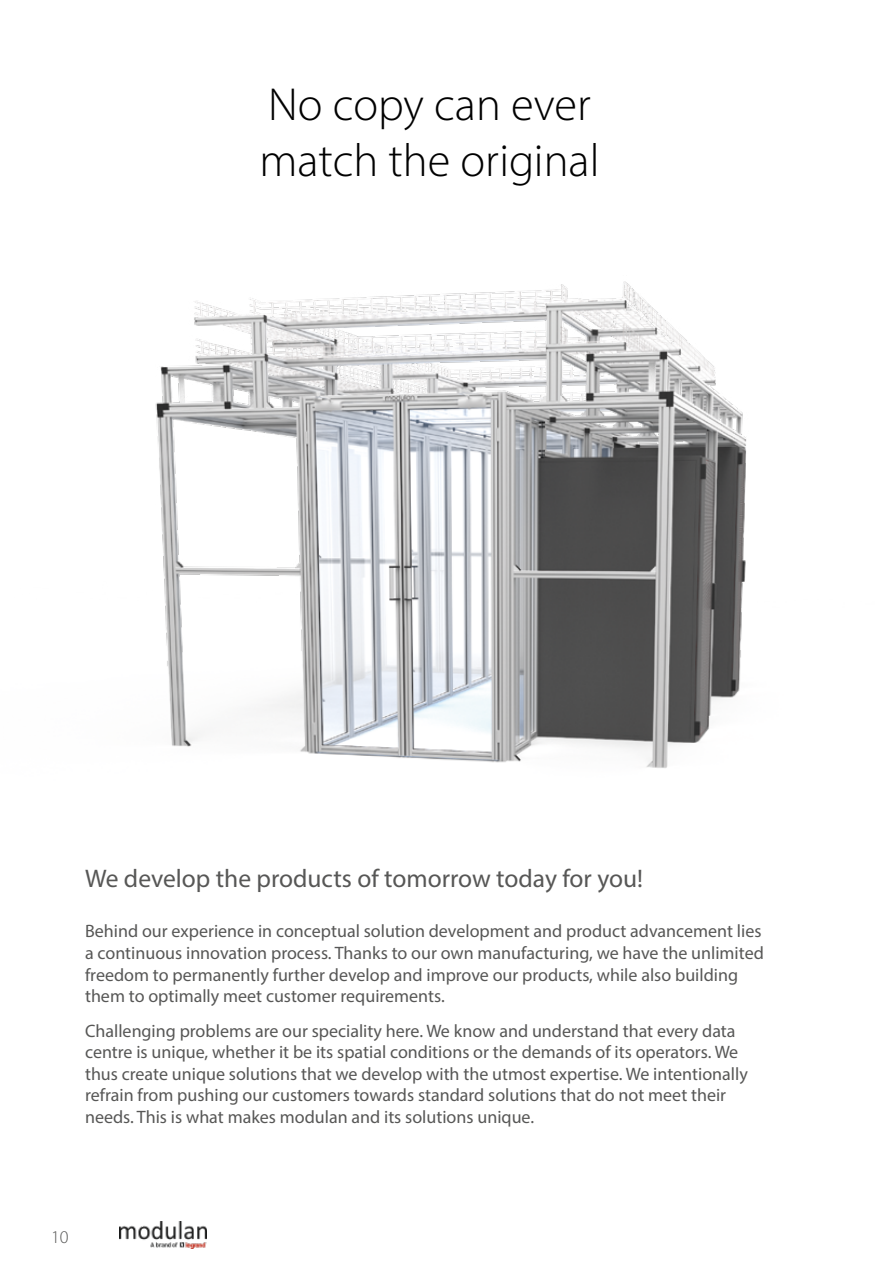
<style>
.page{position:relative;width:893px;height:1263px;background:#fff}
.page>*{position:absolute;margin:0;border:0;box-sizing:border-box;transform-origin:0 0}
.t1{font:300 46.5px/55.8px "Myriad Pro";color:#000}
.t2{font:25.5px "Myriad Pro";color:#575756}
.t3{font:18px/21.6px "Myriad Pro";color:#575756}
.t4{font:300 18px "Myriad Pro";color:#575756}
</style>
<div class="page">
<img style="left:155px;top:281px;width:592px;height:968px">
<img style="left:119px;top:1221px;width:87px;height:27px">
<h1 class="t1" style="left:259px;top:76px;width:342px">No copy can ever match the original</h1>
<h2 class="t2" style="left:85px;top:862px;width:559px">We develop the products of tomorrow today for you!</h2>
<p class="t3" style="left:85px;top:920px;width:680px">Behind our experience in conceptual solution development and product advancement lies a continuous innovation process. Thanks to our own manufacturing, we have the unlimited freedom to permanently further develop and improve our products, while also building them to optimally meet customer requirements.</p>
<p class="t3" style="left:85px;top:1019px;width:664px">Challenging problems are our speciality here. We know and understand that every data centre is unique, whether it be its spatial conditions or the demands of its operators. We thus create unique solutions that we develop with the utmost expertise. We intentionally refrain from pushing our customers towards standard solutions that do not meet their needs. This is what makes modulan and its solutions unique.</p>
<p class="t4" style="left:51px;top:1226px;width:19px">10</p>
</div>
